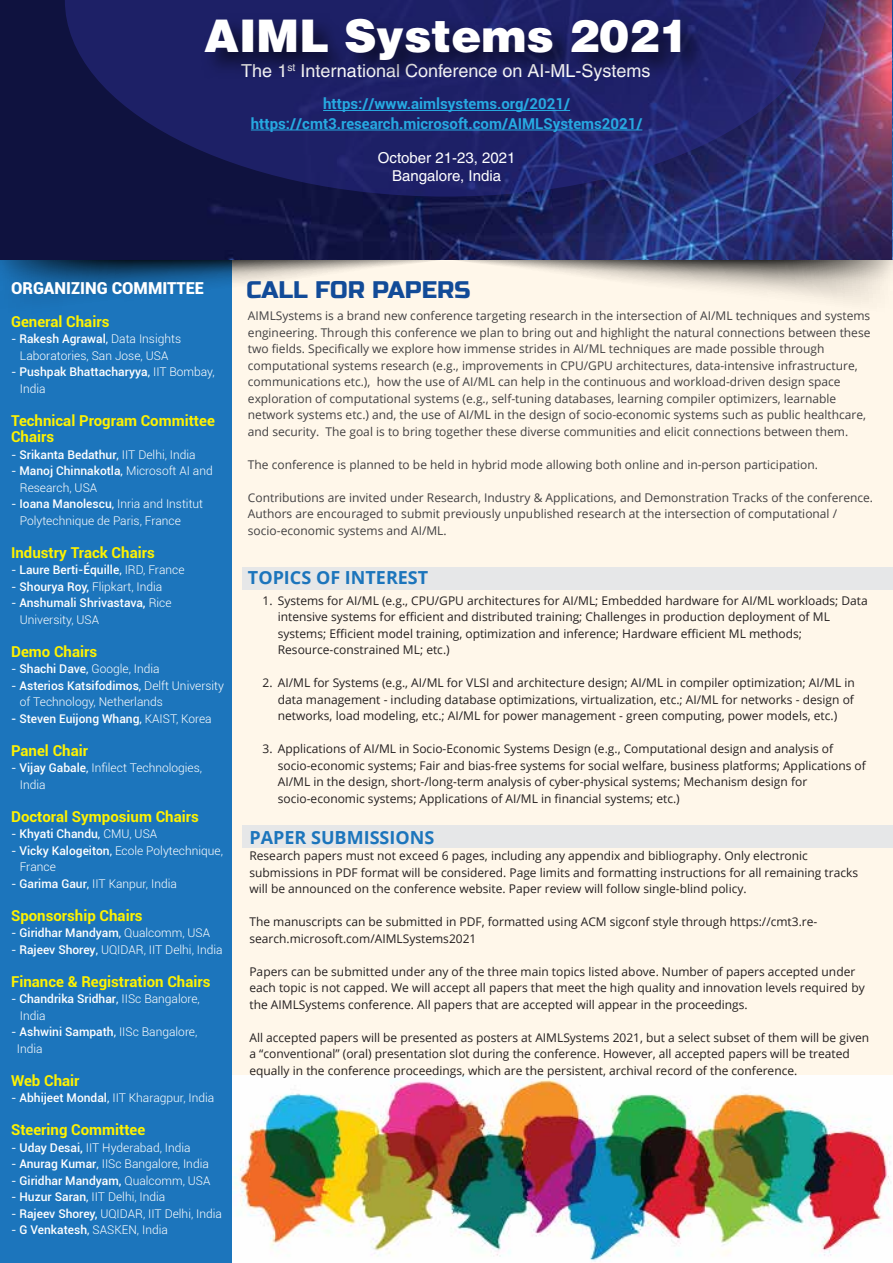
<style>
.page{position:relative;width:893px;height:1263px;background:#fff}
.page>*{position:absolute;margin:0;border:0;box-sizing:border-box;transform-origin:0 0}
.t1{font:900 45px "Helvetica";color:#fff}
.t2{font:24px "Russo One";color:#124b98}
.t3{font:18px "Helvetica";color:#fff}
.t4{font:700 18px "Open Sans";color:#1c75bc}
.t5{font:900 16.5px "Roboto";color:#fff}
.t6{font:700 15px/16.5px "Roboto";color:#fff200}
.t7{font:700 15px/19.5px "Roboto";color:#27aae1;text-align:center}
.t8{font:15px/18px "Helvetica";color:#fff;text-align:center}
.t9{font:12px/16.5px "Open Sans";color:#231f20}
.t10{font:12px/16.5px "Open Sans";color:#414042}
.t11{font:300 12px/16.5px "Roboto";color:#fff}
.t12{font:500 12px/16.5px "Roboto";color:#fff}
.s1{font-weight:400}
.s2{font-weight:500}
.s3{font-weight:300}
</style>
<div class="page">
<div style="left:0;top:2px;width:893px;height:1261px;background:#fff7ea"></div>
<img style="left:231px;top:1076px;width:662px;height:186px">
<div style="left:0;top:246px;width:231px;height:1017px;background:#1c75bc"></div>
<svg style="left:0;top:259px;width:893px;height:63px"></svg>
<img style="left:0;top:0;width:892px;height:259px">
<div style="left:242px;top:567px;width:651px;height:23px;background:#e6e7e8"></div>
<div style="left:242px;top:825px;width:651px;height:23px;background:#e6e7e8"></div>
<svg style="left:65px;top:0;width:762px;height:197px;background:#1f2265"></svg>
<img style="left:192px;top:1px;width:530px;height:95px">
<hr style="left:323px;top:110px;width:247px;height:1px;background:#27aae1">
<hr style="left:251px;top:130px;width:391px;height:1px;background:#27aae1">
<h1 class="t1" style="left:204px;top:7px;width:487px">AIML Systems 2021</h1>
<p class="t7" style="left:251px;top:94px;width:393px">https://www.aimlsystems.org/2021/ https://cmt3.research.microsoft.com/AIMLSystems2021/</p>
<h3 class="t3" style="left:241px;top:60px;width:411px">The 1<sup>st</sup> International Conference on AI-ML-Systems</h3>
<p class="t8" style="left:378px;top:149px;width:139px">October 21-23, 2021<br>Bangalore, India</p>
<h3 class="t5" style="left:11px;top:276px;width:195px">ORGANIZING COMMITTEE</h3>
<p class="t6" style="left:11px;top:312px;width:100px">General Chairs</p>
<p class="t11" style="left:11px;top:330px;width:172px;text-align:center"><span class="s1">-</span> <span class="s2">Rakesh Agrawal</span><span class="s1">,</span> Data Insights<br>Laboratories, San Jose, USA</p>
<p class="t12" style="left:20px;top:363px;width:196px;text-indent:-9px"><span class="s1">-</span> Pushpak Bhattacharyya<span class="s1">,</span> <span class="s3">IIT Bombay,<br>India</span></p>
<p class="t6" style="left:11px;top:411px;width:205px">Technical Program Committee<br>Chairs</p>
<p class="t12" style="left:11px;top:446px;width:186px"><span class="s1">-</span> Srikanta Bedathur<span class="s1">,</span> <span class="s3">IIT Delhi, India</span></p>
<p class="t11" style="left:20px;top:462px;width:194px;text-indent:-9px"><span class="s1">-</span> <span class="s2">Manoj Chinnakotla</span><span class="s1">,</span> Microsoft AI and<br>Research, USA</p>
<p class="t11" style="left:20px;top:495px;width:185px;text-indent:-9px"><span class="s1">-</span> <span class="s2">Ioana Manolescu</span><span class="s1">,</span> Inria and Institut<br>Polytechnique de Paris, France</p>
<p class="t6" style="left:11px;top:543px;width:145px">Industry Track Chairs</p>
<p class="t12" style="left:11px;top:561px;width:175px"><span class="s1">-</span> Laure Berti-Équille<span class="s1">,</span> <span class="s3">IRD, France</span></p>
<p class="t11" style="left:11px;top:578px;width:153px"><span class="s1">-</span> <span class="s2">Shourya Roy,</span> Flipkart, India</p>
<p class="t12" style="left:20px;top:594px;width:153px;text-indent:-9px"><span class="s1">-</span> Anshumali Shrivastava, <span class="s3">Rice<br>University, USA</span></p>
<p class="t6" style="left:11px;top:642px;width:88px">Demo Chairs</p>
<p class="t11" style="left:11px;top:660px;width:150px"><span class="s1">-</span> <span class="s2">Shachi Dave</span><span class="s1">,</span> Google, India</p>
<p class="t11" style="left:20px;top:677px;width:206px;text-indent:-9px"><span class="s1">-</span> <span class="s2">Asterios Katsifodimos</span><span class="s1">,</span> Delft University of Technology, Netherlands</p>
<p class="t12" style="left:11px;top:710px;width:202px">- Steven Euijong Whang<span class="s1">,</span> <span class="s3">KAIST, Korea</span></p>
<p class="t6" style="left:11px;top:741px;width:78px">Panel Chair</p>
<p class="t11" style="left:20px;top:759px;width:184px;text-indent:-9px"><span class="s1">-</span> <span class="s2">Vijay Gabale</span><span class="s1">,</span> Infilect Technologies,<br>India</p>
<p class="t6" style="left:11px;top:807px;width:189px">Doctoral Symposium Chairs</p>
<p class="t12" style="left:11px;top:825px;width:148px"><span class="s1">-</span> Khyati Chandu<span class="s1">,</span> <span class="s3">CMU, USA</span></p>
<p class="t11" style="left:20px;top:842px;width:205px;text-indent:-9px"><span class="s1">-</span> <span class="s2">Vicky Kalogeiton</span><span class="s1">,</span> Ecole Polytechnique,<br>France</p>
<p class="t11" style="left:11px;top:875px;width:167px"><span class="s1">-</span> <span class="s2">Garima Gaur</span><span class="s1">,</span> IIT Kanpur, India</p>
<p class="t6" style="left:11px;top:906px;width:133px">Sponsorship Chairs</p>
<p class="t12" style="left:11px;top:924px;width:201px"><span class="s1">-</span> Giridhar Mandyam<span class="s1">,</span> <span class="s3">Qualcomm, USA</span></p>
<p class="t11" style="left:11px;top:941px;width:213px"><span class="s1">-</span> <span class="s2">Rajeev Shorey</span><span class="s1">,</span> UQIDAR, IIT Delhi, India</p>
<p class="t6" style="left:11px;top:972px;width:201px">Finance &amp; Registration Chairs</p>
<p class="t11" style="left:20px;top:990px;width:182px;text-indent:-9px"><span class="s1">-</span> <span class="s2">Chandrika Sridhar</span><span class="s1">,</span> IISc Bangalore,<br>India</p>
<p class="t11" style="left:17px;top:1023px;width:182px;text-indent:-6px"><span class="s1">-</span> <span class="s2">Ashwini Sampath</span><span class="s1">,</span> IISc Bangalore,<br>India</p>
<p class="t6" style="left:11px;top:1071px;width:70px">Web Chair</p>
<p class="t11" style="left:11px;top:1089px;width:205px"><span class="s1">-</span> <span class="s2">Abhijeet Mondal</span><span class="s1">,</span> IIT Kharagpur, India</p>
<p class="t6" style="left:11px;top:1121px;width:136px">Steering Committee</p>
<p class="t11" style="left:11px;top:1139px;width:181px"><span class="s1">-</span> <span class="s2">Uday Desai,</span> IIT Hyderabad, India</p>
<p class="t11" style="left:11px;top:1155px;width:199px"><span class="s1">-</span> <span class="s2">Anurag Kumar</span><span class="s1">,</span> IISc Bangalore, India</p>
<p class="t12" style="left:11px;top:1172px;width:201px"><span class="s1">-</span> Giridhar Mandyam, <span class="s3">Qualcomm, USA</span></p>
<p class="t11" style="left:11px;top:1188px;width:156px"><span class="s1">-</span> <span class="s2">Huzur Saran</span><span class="s1">,</span> IIT Delhi, India</p>
<p class="t11" style="left:11px;top:1205px;width:212px"><span class="s1">-</span> <span class="s2">Rajeev Shorey,</span> UQIDAR, IIT Delhi, India</p>
<p class="t11" style="left:11px;top:1221px;width:158px"><span class="s1">-</span> <span class="s2">G Venkatesh</span><span class="s1">,</span> SASKEN, India</p>
<h2 class="t2" style="left:247px;top:275px;width:225px">CALL FOR PAPERS</h2>
<p class="t10" style="left:248px;top:307px;width:624px">AIMLSystems is a brand new conference targeting research in the intersection of AI/ML techniques and systems engineering. Through this conference we plan to bring out and highlight the natural connections between these two fields. Specifically we explore how immense strides in AI/ML techniques are made possible through computational systems research (e.g., improvements in CPU/GPU architectures, data-intensive infrastructure, communications etc.), how the use of AI/ML can help in the continuous and workload-driven design space exploration of computational systems (e.g., self-tuning databases, learning compiler optimizers, learnable network systems etc.) and, the use of AI/ML in the design of socio-economic systems such as public healthcare, and security. The goal is to bring together these diverse communities and elicit connections between them.</p>
<p class="t10" style="left:248px;top:456px;width:572px">The conference is planned to be held in hybrid mode allowing both online and in-person participation.</p>
<p class="t10" style="left:248px;top:489px;width:627px">Contributions are invited under Research, Industry &amp; Applications, and Demonstration Tracks of the conference.<br>Authors are encouraged to submit previously unpublished research at the intersection of computational / socio-economic systems and AI/ML.</p>
<h3 class="t4" style="left:248px;top:565px;width:182px">TOPICS OF INTEREST</h3>
<p class="t9" style="left:278px;top:592px;width:591px;text-indent:-15px">1. Systems for AI/ML (e.g., CPU/GPU architectures for AI/ML; Embedded hardware for AI/ML workloads; Data intensive systems for efficient and distributed training; Challenges in production deployment of ML systems; Efficient model training, optimization and inference; Hardware efficient ML methods; Resource-constrained ML; etc.)</p>
<p class="t9" style="left:278px;top:674px;width:578px;text-align:justify;text-indent:-15px">2. AI/ML for Systems (e.g., AI/ML for VLSI and architecture design; AI/ML in compiler optimization; AI/ML in data management - including database optimizations, virtualization, etc.; AI/ML for networks - design of networks, load modeling, etc.; AI/ML for power management - green computing, power models, etc.)</p>
<p class="t9" style="left:278px;top:740px;width:590px;text-indent:-15px">3. Applications of AI/ML in Socio-Economic Systems Design (e.g., Computational design and analysis of socio-economic systems; Fair and bias-free systems for social welfare, business platforms; Applications of AI/ML in the design, short-/long-term analysis of cyber-physical systems; Mechanism design for socio-economic systems; Applications of AI/ML in financial systems; etc.)</p>
<h3 class="t4" style="left:249px;top:825px;width:186px">PAPER SUBMISSIONS</h3>
<p class="t9" style="left:249px;top:847px;width:610px">Research papers must not exceed 6 pages, including any appendix and bibliography. Only electronic submissions in PDF format will be considered. Page limits and formatting instructions for all remaining tracks will be announced on the conference website. Paper review will follow single-blind policy.</p>
<p class="t9" style="left:249px;top:913px;width:569px">The manuscripts can be submitted in PDF, formatted using ACM sigconf style through https://cmt3.re&shy;search.microsoft.com/AIMLSystems2021</p>
<p class="t9" style="left:249px;top:963px;width:617px">Papers can be submitted under any of the three main topics listed above. Number of papers accepted under each topic is not capped. We will accept all papers that meet the high quality and innovation levels required by the AIMLSystems conference. All papers that are accepted will appear in the proceedings.</p>
<p class="t9" style="left:249px;top:1029px;width:621px">All accepted papers will be presented as posters at AIMLSystems 2021, but a select subset of them will be given a “conventional” (oral) presentation slot during the conference. However, all accepted papers will be treated equally in the conference proceedings, which are the persistent, archival record of the conference.</p>
</div>
